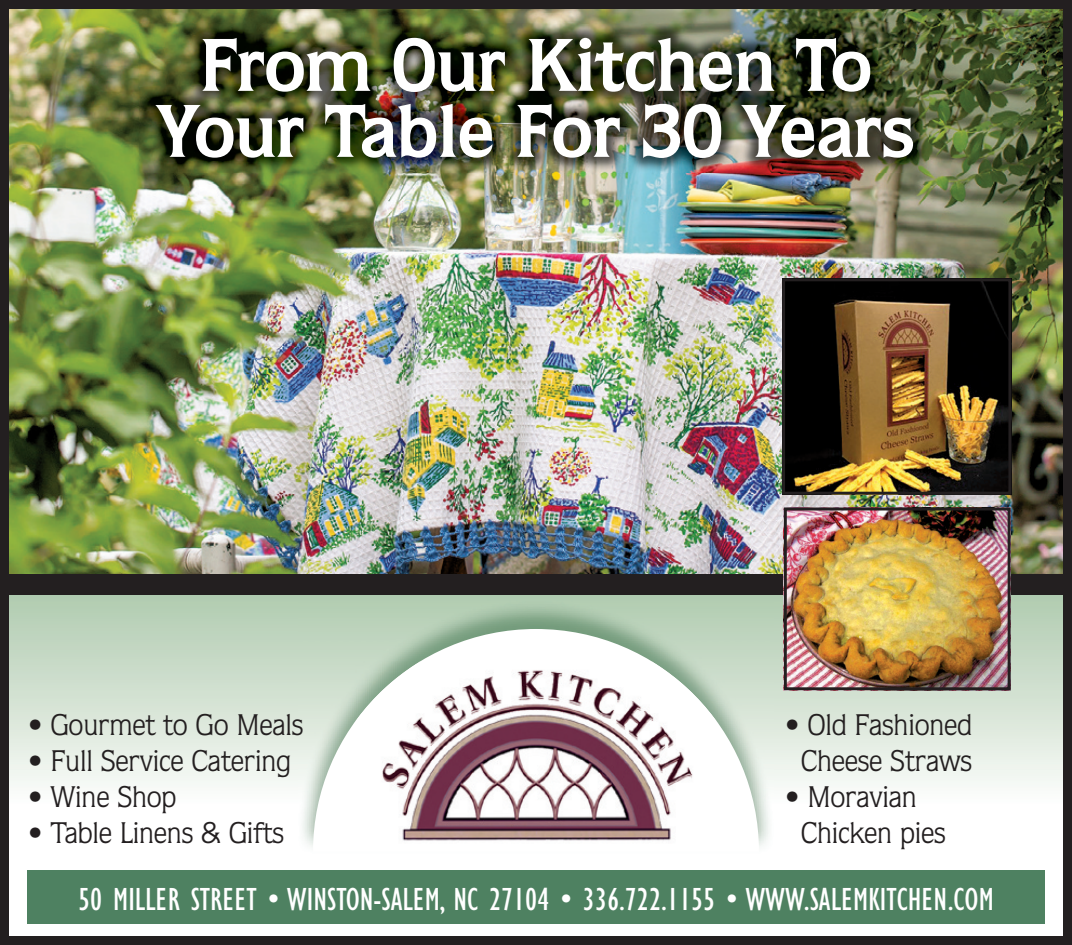
<style>
.page{position:relative;width:1072px;height:945px;background:#fff}
.page>*{position:absolute;margin:0;border:0;box-sizing:border-box;transform-origin:0 0}
.t1{font:700 75px/66px "Quorum";letter-spacing:-.01em;color:#fff;text-align:center}
.t2{font:condensed 33px "Gill Sans";color:#fff}
.t3{font:30px/36px "Quorum";letter-spacing:-.01em;color:#231f20;text-align:center}
</style>
<div class="page">
<img style="left:10px;top:10px;width:1052px;height:773px">
<div style="left:27px;top:870px;width:1017px;height:54px;background:#4e8161"></div>
<div style="left:0;top:574px;width:1072px;height:21px;background:#231f20"></div>
<img style="left:139px;top:23px;width:789px;height:150px">
<img style="left:786px;top:282px;width:221px;height:209px">
<div style="left:782px;top:278px;width:229px;height:217px;border:3px solid #231f20"></div>
<img style="left:788px;top:511px;width:218px;height:175px">
<div style="left:784px;top:507px;width:226px;height:183px;border:3px solid #231f20"></div>
<img style="left:298px;top:600px;width:475px;height:247px">
<svg style="left:313px;top:629px;width:446px;height:218px"></svg>
<img style="left:356px;top:662px;width:360px;height:185px">
<div style="left:0;top:0;width:1072px;height:945px;border:9px solid #231f20"></div>
<h1 class="t1" style="left:157px;top:32px;width:759px">From Our Kitchen To<br>Your Table For 30 Years</h1>
<p class="t3" style="left:28px;top:706px;width:277px">• Gourmet to Go Meals</p>
<p class="t3" style="left:28px;top:742px;width:265px">• Full Service Catering</p>
<p class="t3" style="left:28px;top:778px;width:150px">• Wine Shop</p>
<p class="t3" style="left:28px;top:814px;width:258px">• Table Linens &amp; Gifts</p>
<p class="t3" style="left:784px;top:706px;width:189px">• Old Fashioned<br>Cheese Straws</p>
<p class="t3" style="left:800px;top:778px;width:146px;text-align:left;text-indent:-16px">• Moravian<br>Chicken pies</p>
<p class="t2" style="left:78px;top:887px;width:917px">50 MILLER STREET • WINSTON-SALEM, NC 27104 • 336.722.1155 • WWW.SALEMKITCHEN.COM</p>
</div>
